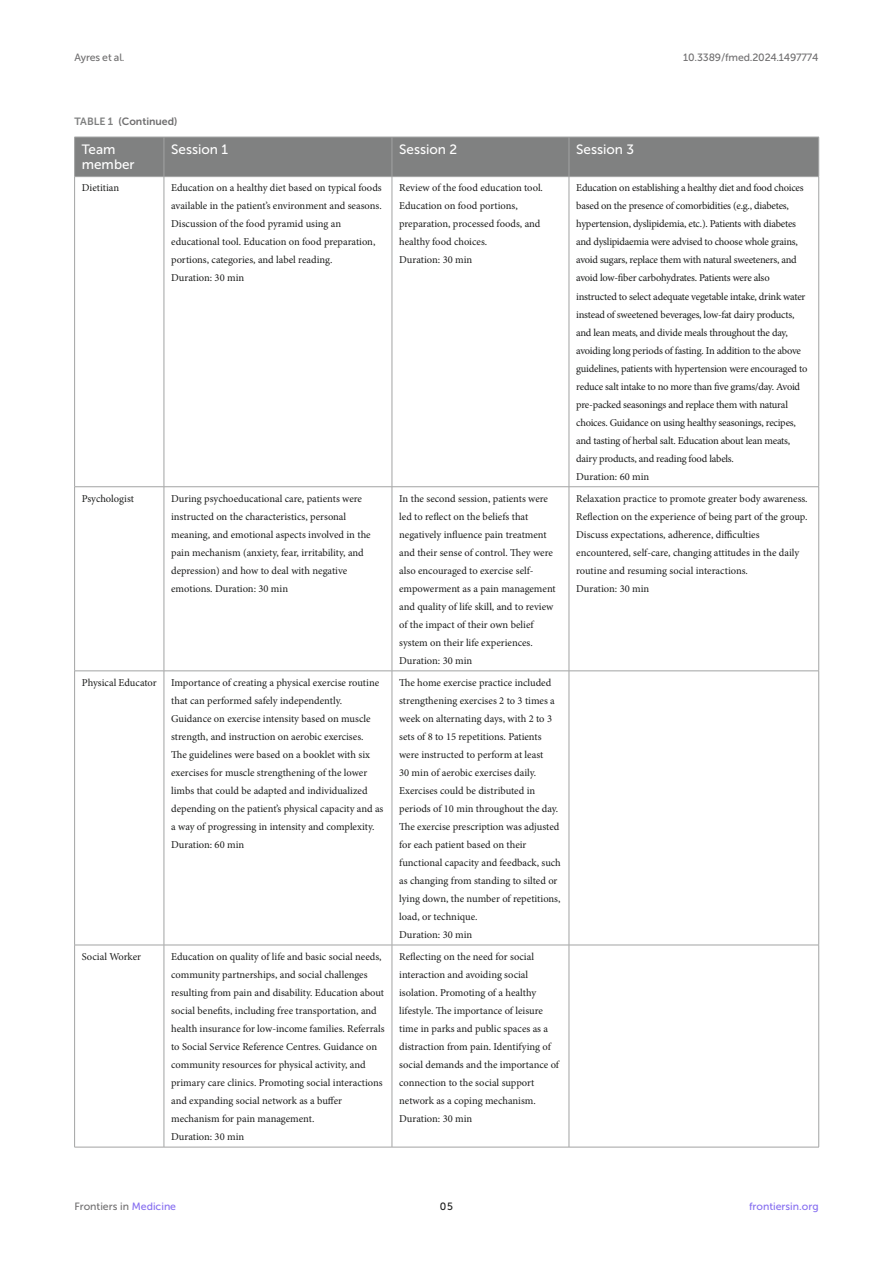
<style>
.page{position:relative;width:893px;height:1263px;background:#fff}
.page>*{position:absolute;margin:0;border:0;box-sizing:border-box;transform-origin:0 0}
.TB_CH{font:13.5px/15px "Museo Sans 500";color:#fff}
.TB_TX{font:10.5px/18px "Minion Pro";letter-spacing:-.005em;color:#1b1c1b}
.t1{font:10.5px "Museo Sans 500";letter-spacing:-.015em;color:#706f70}
.TT_NO_RULE{font:10.5px "Museo Sans 700";color:#706f70}
.t2{font:10.5px "Museo Sans 500";color:#856df0}
.t3{font:10.5px "Museo Sans 500";color:#1b1c1b}
.s1{color:#7e7f7f}
.s2{color:#856df0}
</style>
<div class="page">
<div style="left:75px;top:138px;width:743px;height:38px;background:#808181"></div>
<hr style="left:392px;top:486px;width:177px;height:1px;background:#a2a3a3">
<hr style="left:392px;top:671px;width:177px;height:1px;background:#a2a3a3">
<hr style="left:392px;top:945px;width:177px;height:1px;background:#a2a3a3">
<hr style="left:392px;top:1147px;width:177px;height:1px;background:#a2a3a3">
<hr style="left:392px;top:177px;width:1px;height:310px;background:#a2a3a3">
<hr style="left:164px;top:486px;width:228px;height:1px;background:#a2a3a3">
<hr style="left:392px;top:487px;width:1px;height:184px;background:#a2a3a3">
<hr style="left:164px;top:671px;width:228px;height:1px;background:#a2a3a3">
<hr style="left:392px;top:671px;width:1px;height:274px;background:#a2a3a3">
<hr style="left:164px;top:945px;width:228px;height:1px;background:#a2a3a3">
<hr style="left:392px;top:945px;width:1px;height:202px;background:#a2a3a3">
<hr style="left:164px;top:1147px;width:228px;height:1px;background:#a2a3a3">
<hr style="left:569px;top:177px;width:1px;height:310px;background:#a2a3a3">
<hr style="left:818px;top:177px;width:1px;height:310px;background:#a2a3a3">
<hr style="left:569px;top:486px;width:250px;height:1px;background:#a2a3a3">
<hr style="left:569px;top:487px;width:1px;height:184px;background:#a2a3a3">
<hr style="left:818px;top:487px;width:1px;height:184px;background:#a2a3a3">
<hr style="left:569px;top:671px;width:250px;height:1px;background:#a2a3a3">
<hr style="left:569px;top:671px;width:1px;height:274px;background:#a2a3a3">
<hr style="left:818px;top:671px;width:1px;height:274px;background:#a2a3a3">
<hr style="left:569px;top:945px;width:250px;height:1px;background:#a2a3a3">
<hr style="left:569px;top:945px;width:1px;height:202px;background:#a2a3a3">
<hr style="left:818px;top:945px;width:1px;height:202px;background:#a2a3a3">
<hr style="left:569px;top:1147px;width:250px;height:1px;background:#a2a3a3">
<hr style="left:74px;top:177px;width:1px;height:310px;background:#a2a3a3">
<hr style="left:164px;top:177px;width:1px;height:310px;background:#a2a3a3">
<hr style="left:74px;top:486px;width:90px;height:1px;background:#a2a3a3">
<hr style="left:74px;top:487px;width:1px;height:184px;background:#a2a3a3">
<hr style="left:164px;top:487px;width:1px;height:184px;background:#a2a3a3">
<hr style="left:74px;top:671px;width:90px;height:1px;background:#a2a3a3">
<hr style="left:74px;top:671px;width:1px;height:274px;background:#a2a3a3">
<hr style="left:164px;top:671px;width:1px;height:274px;background:#a2a3a3">
<hr style="left:74px;top:945px;width:90px;height:1px;background:#a2a3a3">
<hr style="left:74px;top:945px;width:1px;height:202px;background:#a2a3a3">
<hr style="left:164px;top:945px;width:1px;height:202px;background:#a2a3a3">
<hr style="left:74px;top:1147px;width:90px;height:1px;background:#a2a3a3">
<hr style="left:164px;top:137px;width:228px;height:1px;background:#a2a3a3">
<hr style="left:164px;top:176px;width:228px;height:1px;background:#a2a3a3">
<hr style="left:392px;top:137px;width:177px;height:1px;background:#a2a3a3">
<hr style="left:392px;top:137px;width:1px;height:39px;background:#a2a3a3">
<hr style="left:392px;top:176px;width:177px;height:1px;background:#a2a3a3">
<hr style="left:569px;top:137px;width:250px;height:1px;background:#a2a3a3">
<hr style="left:569px;top:137px;width:1px;height:39px;background:#a2a3a3">
<hr style="left:818px;top:137px;width:1px;height:39px;background:#a2a3a3">
<hr style="left:569px;top:176px;width:250px;height:1px;background:#a2a3a3">
<hr style="left:74px;top:137px;width:90px;height:1px;background:#a2a3a3">
<hr style="left:74px;top:137px;width:1px;height:39px;background:#a2a3a3">
<hr style="left:164px;top:137px;width:1px;height:39px;background:#a2a3a3">
<hr style="left:74px;top:176px;width:90px;height:1px;background:#a2a3a3">
<p class="t1" style="left:74px;top:51px;width:52px">Ayres et al.</p>
<p class="t1" style="left:683px;top:51px;width:137px">10.3389/fmed.2024.1497774</p>
<p class="TT_NO_RULE" style="left:74px;top:115px;width:105px"><span class="s1">TABLE 1</span> (Continued)</p>
<p class="TB_CH" style="left:82px;top:142px;width:54px">Team member</p>
<p class="TB_CH" style="left:171px;top:142px;width:58px">Session 1</p>
<p class="TB_CH" style="left:399px;top:142px;width:60px">Session 2</p>
<p class="TB_CH" style="left:576px;top:142px;width:60px">Session 3</p>
<p class="TB_TX" style="left:82px;top:179px;width:39px">Dietitian</p>
<p class="TB_TX" style="left:171px;top:179px;width:212px">Education on a healthy diet based on typical foods available in the patient’s environment and seasons.<br>Discussion of the food pyramid using an educational tool. Education on food preparation, portions, categories, and label reading.</p>
<p class="TB_TX" style="left:171px;top:269px;width:75px">Duration: 30 min</p>
<p class="TB_TX" style="left:399px;top:179px;width:145px">Review of the food education tool.<br>Education on food portions, preparation, processed foods, and healthy food choices.</p>
<p class="TB_TX" style="left:399px;top:251px;width:75px">Duration: 30 min</p>
<p class="TB_TX" style="left:576px;top:179px;width:233px">Education on establishing a healthy diet and food choices based on the presence of comorbidities (e.g., diabetes, hypertension, dyslipidemia, etc.). Patients with diabetes and dyslipidaemia were advised to choose whole grains, avoid sugars, replace them with natural sweeteners, and avoid low-fiber carbohydrates. Patients were also instructed to select adequate vegetable intake, drink water instead of sweetened beverages, low-fat dairy products, and lean meats, and divide meals throughout the day, avoiding long periods of fasting. In addition to the above guidelines, patients with hypertension were encouraged to reduce salt intake to no more than five grams/day. Avoid pre-packed seasonings and replace them with natural choices. Guidance on using healthy seasonings, recipes, and tasting of herbal salt. Education about lean meats, dairy products, and reading food labels.</p>
<p class="TB_TX" style="left:576px;top:467px;width:75px">Duration: 60 min</p>
<p class="TB_TX" style="left:82px;top:489px;width:54px">Psychologist</p>
<p class="TB_TX" style="left:171px;top:489px;width:201px">During psychoeducational care, patients were instructed on the characteristics, personal meaning, and emotional aspects involved in the pain mechanism (anxiety, fear, irritability, and depression) and how to deal with negative emotions. Duration: 30 min</p>
<p class="TB_TX" style="left:399px;top:489px;width:158px">In the second session, patients were led to reflect on the beliefs that negatively influence pain treatment and their sense of control. They were also encouraged to exercise self&shy;empowerment as a pain management and quality of life skill, and to review of the impact of their own belief system on their life experiences.</p>
<p class="TB_TX" style="left:399px;top:651px;width:75px">Duration: 30 min</p>
<p class="TB_TX" style="left:82px;top:673px;width:76px">Physical Educator</p>
<p class="TB_TX" style="left:171px;top:673px;width:209px">Importance of creating a physical exercise routine that can performed safely independently.</p>
<p class="TB_TX" style="left:171px;top:709px;width:201px">Guidance on exercise intensity based on muscle strength, and instruction on aerobic exercises.</p>
<p class="TB_TX" style="left:171px;top:745px;width:214px">The guidelines were based on a booklet with six exercises for muscle strengthening of the lower limbs that could be adapted and individualized depending on the patient’s physical capacity and as a way of progressing in intensity and complexity.</p>
<p class="TB_TX" style="left:171px;top:835px;width:75px">Duration: 60 min</p>
<p class="TB_TX" style="left:82px;top:947px;width:61px">Social Worker</p>
<p class="TB_TX" style="left:171px;top:947px;width:215px">Education on quality of life and basic social needs, community partnerships, and social challenges resulting from pain and disability. Education about social benefits, including free transportation, and health insurance for low-income families. Referrals to Social Service Reference Centres. Guidance on community resources for physical activity, and primary care clinics. Promoting social interactions and expanding social network as a buffer mechanism for pain management.</p>
<p class="TB_TX" style="left:171px;top:1127px;width:75px">Duration: 30 min</p>
<p class="TB_TX" style="left:399px;top:673px;width:163px">The home exercise practice included strengthening exercises 2 to 3 times a week on alternating days, with 2 to 3 sets of 8 to 15 repetitions. Patients were instructed to perform at least<br>30 min of aerobic exercises daily.<br>Exercises could be distributed in periods of 10 min throughout the day.<br>The exercise prescription was adjusted for each patient based on their functional capacity and feedback, such as changing from standing to silted or lying down, the number of repetitions, load, or technique.</p>
<p class="TB_TX" style="left:399px;top:925px;width:75px">Duration: 30 min</p>
<p class="TB_TX" style="left:399px;top:947px;width:161px">Reflecting on the need for social interaction and avoiding social isolation. Promoting of a healthy lifestyle. The importance of leisure time in parks and public spaces as a distraction from pain. Identifying of social demands and the importance of connection to the social support network as a coping mechanism.</p>
<p class="TB_TX" style="left:399px;top:1109px;width:75px">Duration: 30 min</p>
<p class="TB_TX" style="left:576px;top:489px;width:233px">Relaxation practice to promote greater body awareness.<br>Reflection on the experience of being part of the group.<br>Discuss expectations, adherence, difficulties encountered, self-care, changing attitudes in the daily routine and resuming social interactions.</p>
<p class="TB_TX" style="left:576px;top:579px;width:75px">Duration: 30 min</p>
<p class="t1" style="left:74px;top:1200px;width:103px">Frontiers in <span class="s2">Medicine</span></p>
<p class="t3" style="left:440px;top:1200px;width:14px">05</p>
<p class="t2" style="left:749px;top:1200px;width:71px">frontiersin.org</p>
</div>
